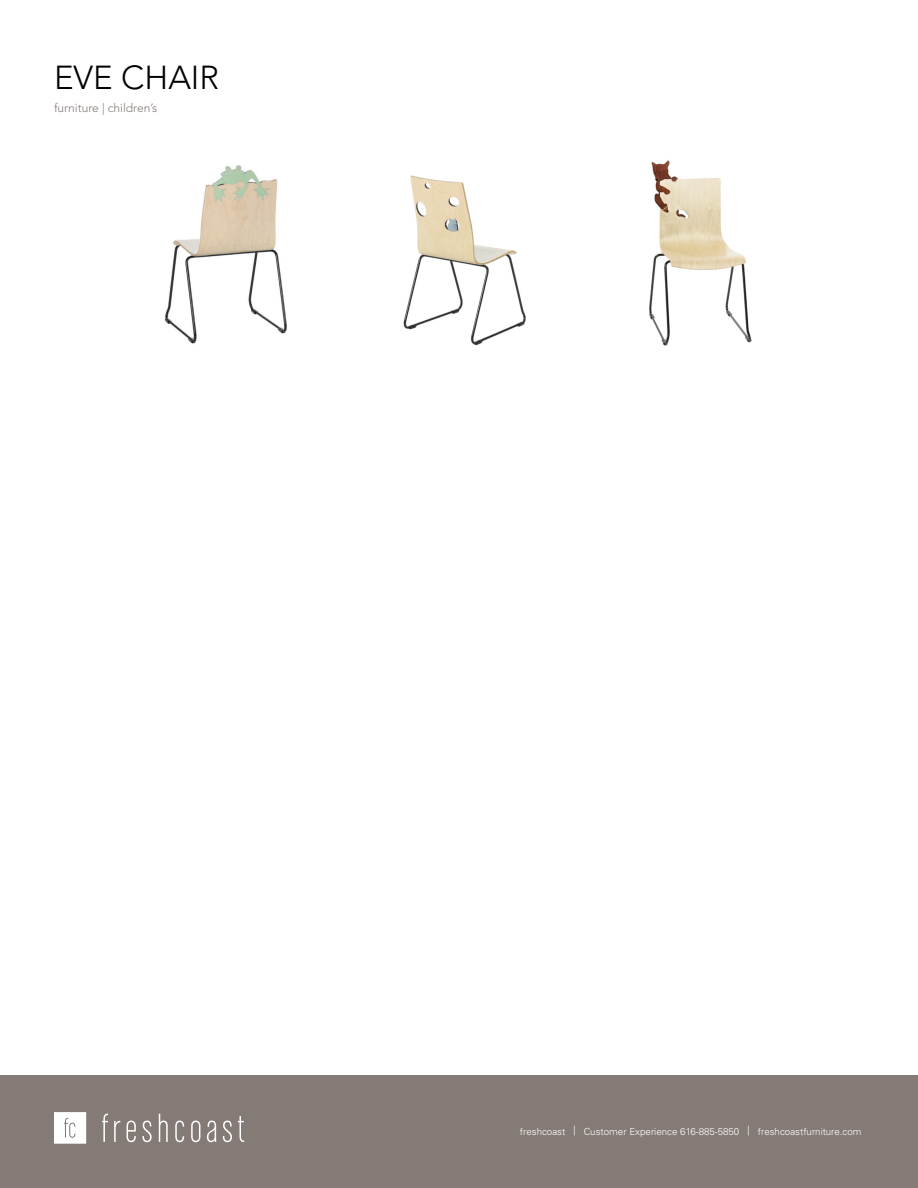
<style>
.page{position:relative;width:918px;height:1188px;background:#fff}
.page>*{position:absolute;margin:0;border:0;box-sizing:border-box;transform-origin:0 0}
.t1{font:300 33px "Avenir LT Std";color:#000}
.t2{font:300 12px "Avenir LT Std";color:#847b77}
.t3{font:300 9.75px "Univers";color:#fff}
</style>
<div class="page">
<div style="left:0;top:1076px;width:918px;height:112px;background:#847b77"></div>
<svg style="left:102px;top:1114px;width:6px;height:28px"></svg>
<svg style="left:114px;top:1121px;width:6px;height:21px"></svg>
<svg style="left:127px;top:1121px;width:9px;height:21px"></svg>
<svg style="left:142px;top:1121px;width:10px;height:21px"></svg>
<svg style="left:159px;top:1114px;width:9px;height:28px"></svg>
<svg style="left:175px;top:1121px;width:9px;height:21px"></svg>
<svg style="left:191px;top:1121px;width:9px;height:21px"></svg>
<svg style="left:207px;top:1121px;width:9px;height:21px"></svg>
<svg style="left:223px;top:1121px;width:9px;height:21px"></svg>
<svg style="left:238px;top:1116px;width:6px;height:26px"></svg>
<svg style="left:54px;top:1112px;width:32px;height:32px"></svg>
<img style="left:164px;top:165px;width:123px;height:179px">
<img style="left:403px;top:175px;width:123px;height:171px">
<img style="left:649px;top:160px;width:103px;height:186px">
<p class="t1" style="left:54px;top:59px;width:167px">EVE CHAIR</p>
<p class="t2" style="left:54px;top:101px;width:105px">furniture | children’s</p>
<p class="t3" style="left:520px;top:1125px;width:343px">freshcoast | Customer Experience 616-885-5850 | freshcoastfurniture.com</p>
</div>
